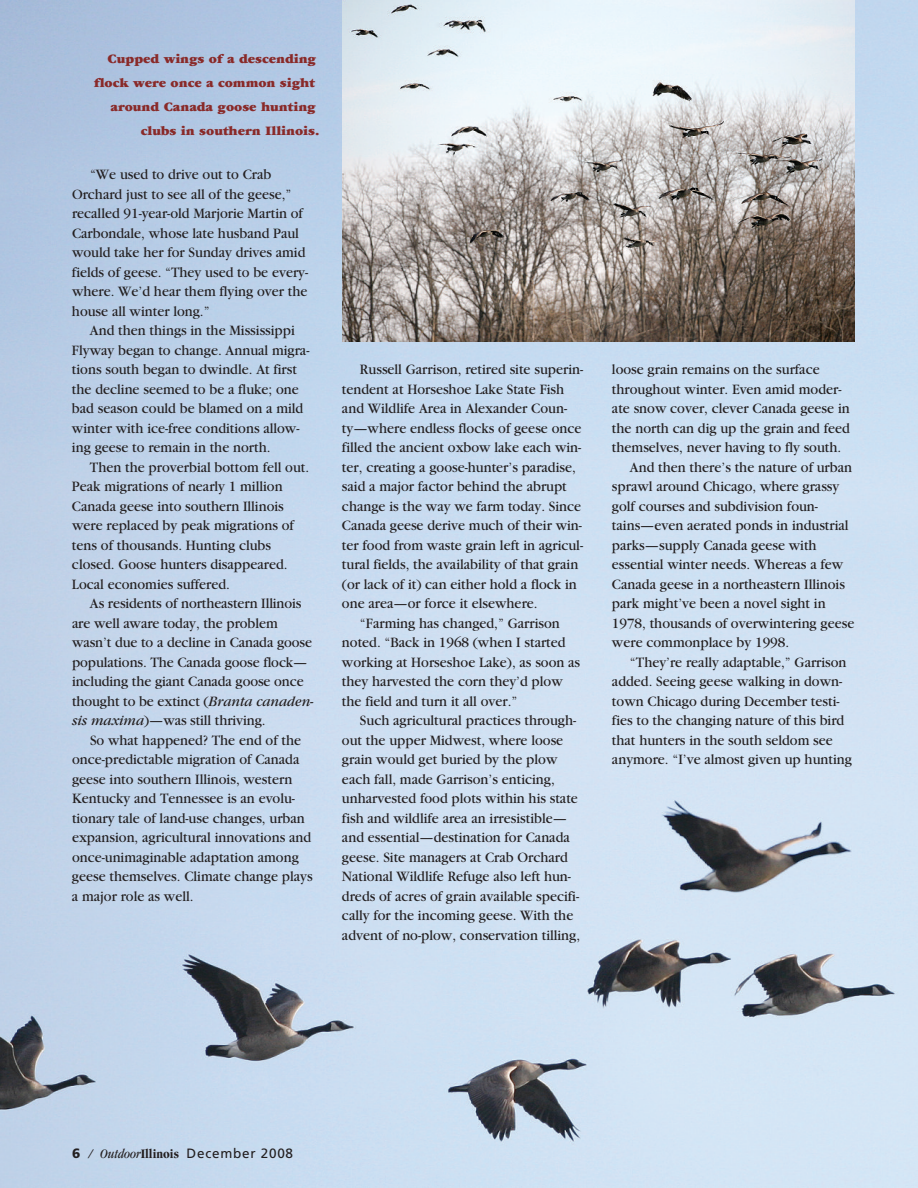
<style>
.page{position:relative;width:918px;height:1188px;background:#fff}
.page>*{position:absolute;margin:0;border:0;box-sizing:border-box;transform-origin:0 0}
.t1{font:15px/19.5px "Garamond";color:#231f20;scale:.95 1}
.t2{font:900 13.5px "Garamond";color:#892a29}
.t3{font:13.5px "Frutiger";letter-spacing:.055em;color:#231f20}
.s1{font-style:italic}
.s2{font-weight:900}
.s3{font-family:"Garamond";font-style:italic;font-stretch:condensed}
.s4{font-family:"Garamond";font-weight:700;font-stretch:condensed}
</style>
<div class="page">
<img style="left:0;top:0;width:918px;height:1188px">
<img style="left:342px;top:0;width:513px;height:342px">
<p class="t2" style="left:108px;top:54px;width:210px">Cupped wings of a descending</p>
<p class="t2" style="left:94px;top:78px;width:222px">flock were once a common sight</p>
<p class="t2" style="left:110px;top:102px;width:207px">around Canada goose hunting</p>
<p class="t2" style="left:141px;top:126px;width:180px">clubs in southern Illinois.</p>
<p class="t1" style="left:72px;top:166px;width:250px;text-indent:18px">“We used to drive out to Crab Orchard just to see all of the geese,” recalled 91-year-old Marjorie Martin of Carbondale, whose late husband Paul would take her for Sunday drives amid fields of geese. “They used to be every&shy;where. We’d hear them flying over the house all winter long.”</p>
<p class="t1" style="left:72px;top:322px;width:251px;text-indent:18px">And then things in the Mississippi Flyway began to change. Annual migra&shy;tions south began to dwindle. At first the decline seemed to be a fluke; one bad season could be blamed on a mild winter with ice-free conditions allow&shy;ing geese to remain in the north.</p>
<p class="t1" style="left:72px;top:459px;width:251px;text-indent:18px">Then the proverbial bottom fell out.<br>Peak migrations of nearly 1 million Canada geese into southern Illinois were replaced by peak migrations of tens of thousands. Hunting clubs closed. Goose hunters disappeared.<br>Local economies suffered.</p>
<p class="t1" style="left:72px;top:595px;width:256px;text-indent:18px">As residents of northeastern Illinois are well aware today, the problem wasn’t due to a decline in Canada goose populations. The Canada goose flock— including the giant Canada goose once thought to be extinct (<span class="s1">Branta canaden&shy;sis maxima</span>)—was still thriving.</p>
<p class="t1" style="left:72px;top:732px;width:255px;text-indent:18px">So what happened? The end of the once-predictable migration of Canada geese into southern Illinois, western Kentucky and Tennessee is an evolu&shy;tionary tale of land-use changes, urban expansion, agricultural innovations and once-unimaginable adaptation among geese themselves. Climate change plays a major role as well.</p>
<p class="t1" style="left:360px;top:361px;width:236px">Russell Garrison, retired site superin-</p>
<p class="t1" style="left:342px;top:381px;width:235px">tendent at Horseshoe Lake State Fish</p>
<p class="t1" style="left:342px;top:400px;width:238px">and Wildlife Area in Alexander Coun-</p>
<p class="t1" style="left:342px;top:420px;width:254px">ty—where endless flocks of geese once</p>
<p class="t1" style="left:342px;top:439px;width:253px">filled the ancient oxbow lake each win-</p>
<p class="t1" style="left:342px;top:459px;width:248px">ter, creating a goose-hunter’s paradise,</p>
<p class="t1" style="left:342px;top:478px;width:238px">said a major factor behind the abrupt</p>
<p class="t1" style="left:342px;top:498px;width:253px">change is the way we farm today. Since</p>
<p class="t1" style="left:342px;top:517px;width:254px">Canada geese derive much of their win-</p>
<p class="t1" style="left:342px;top:537px;width:255px">ter food from waste grain left in agricul-</p>
<p class="t1" style="left:342px;top:556px;width:250px">tural fields, the availability of that grain</p>
<p class="t1" style="left:342px;top:576px;width:249px">(or lack of it) can either hold a flock in</p>
<p class="t1" style="left:342px;top:595px;width:207px">one area—or force it elsewhere.</p>
<p class="t1" style="left:360px;top:615px;width:212px">“Farming has changed,” Garrison</p>
<p class="t1" style="left:342px;top:634px;width:237px">noted. “Back in 1968 (when I started</p>
<p class="t1" style="left:342px;top:654px;width:252px">working at Horseshoe Lake), as soon as</p>
<p class="t1" style="left:342px;top:673px;width:234px">they harvested the corn they’d plow</p>
<p class="t1" style="left:342px;top:693px;width:186px">the field and turn it all over.”</p>
<p class="t1" style="left:360px;top:712px;width:229px">Such agricultural practices through-</p>
<p class="t1" style="left:342px;top:732px;width:234px">out the upper Midwest, where loose</p>
<p class="t1" style="left:342px;top:751px;width:228px">grain would get buried by the plow</p>
<p class="t1" style="left:342px;top:771px;width:226px">each fall, made Garrison’s enticing,</p>
<p class="t1" style="left:342px;top:790px;width:250px">unharvested food plots within his state</p>
<p class="t1" style="left:342px;top:810px;width:238px">fish and wildlife area an irresistible—</p>
<p class="t1" style="left:342px;top:829px;width:241px">and essential—destination for Canada</p>
<p class="t1" style="left:342px;top:849px;width:239px">geese. Site managers at Crab Orchard</p>
<p class="t1" style="left:342px;top:868px;width:243px">National Wildlife Refuge also left hun-</p>
<p class="t1" style="left:342px;top:888px;width:251px">dreds of acres of grain available specifi-</p>
<p class="t1" style="left:342px;top:907px;width:245px">cally for the incoming geese. With the</p>
<p class="t1" style="left:342px;top:927px;width:252px">advent of no-plow, conservation tilling,</p>
<p class="t1" style="left:612px;top:361px;width:220px">loose grain remains on the surface</p>
<p class="t1" style="left:612px;top:381px;width:243px">throughout winter. Even amid moder-</p>
<p class="t1" style="left:612px;top:400px;width:252px">ate snow cover, clever Canada geese in</p>
<p class="t1" style="left:612px;top:420px;width:252px">the north can dig up the grain and feed</p>
<p class="t1" style="left:612px;top:439px;width:243px">themselves, never having to fly south.</p>
<p class="t1" style="left:630px;top:459px;width:235px">And then there’s the nature of urban</p>
<p class="t1" style="left:612px;top:478px;width:241px">sprawl around Chicago, where grassy</p>
<p class="t1" style="left:612px;top:498px;width:218px">golf courses and subdivision foun-</p>
<p class="t1" style="left:612px;top:517px;width:251px">tains—even aerated ponds in industrial</p>
<p class="t1" style="left:612px;top:537px;width:217px">parks—supply Canada geese with</p>
<p class="t1" style="left:612px;top:556px;width:245px">essential winter needs. Whereas a few</p>
<p class="t1" style="left:612px;top:576px;width:247px">Canada geese in a northeastern Illinois</p>
<p class="t1" style="left:612px;top:595px;width:226px">park might’ve been a novel sight in</p>
<p class="t1" style="left:612px;top:615px;width:257px">1978, thousands of overwintering geese</p>
<p class="t1" style="left:612px;top:634px;width:188px">were commonplace by 1998.</p>
<p class="t1" style="left:630px;top:654px;width:230px">“They’re really adaptable,” Garrison</p>
<p class="t1" style="left:612px;top:673px;width:244px">added. Seeing geese walking in down-</p>
<p class="t1" style="left:612px;top:693px;width:241px">town Chicago during December testi-</p>
<p class="t1" style="left:612px;top:712px;width:246px">fies to the changing nature of this bird</p>
<p class="t1" style="left:612px;top:732px;width:234px">that hunters in the south seldom see</p>
<p class="t1" style="left:612px;top:751px;width:254px">anymore. “I’ve almost given up hunting</p>
<p class="t3" style="left:72px;top:1148px;width:223px"><span class="s2">6</span> <span class="s3">/ Outdoor</span><span class="s4">Illinois</span> December 2008</p>
</div>
